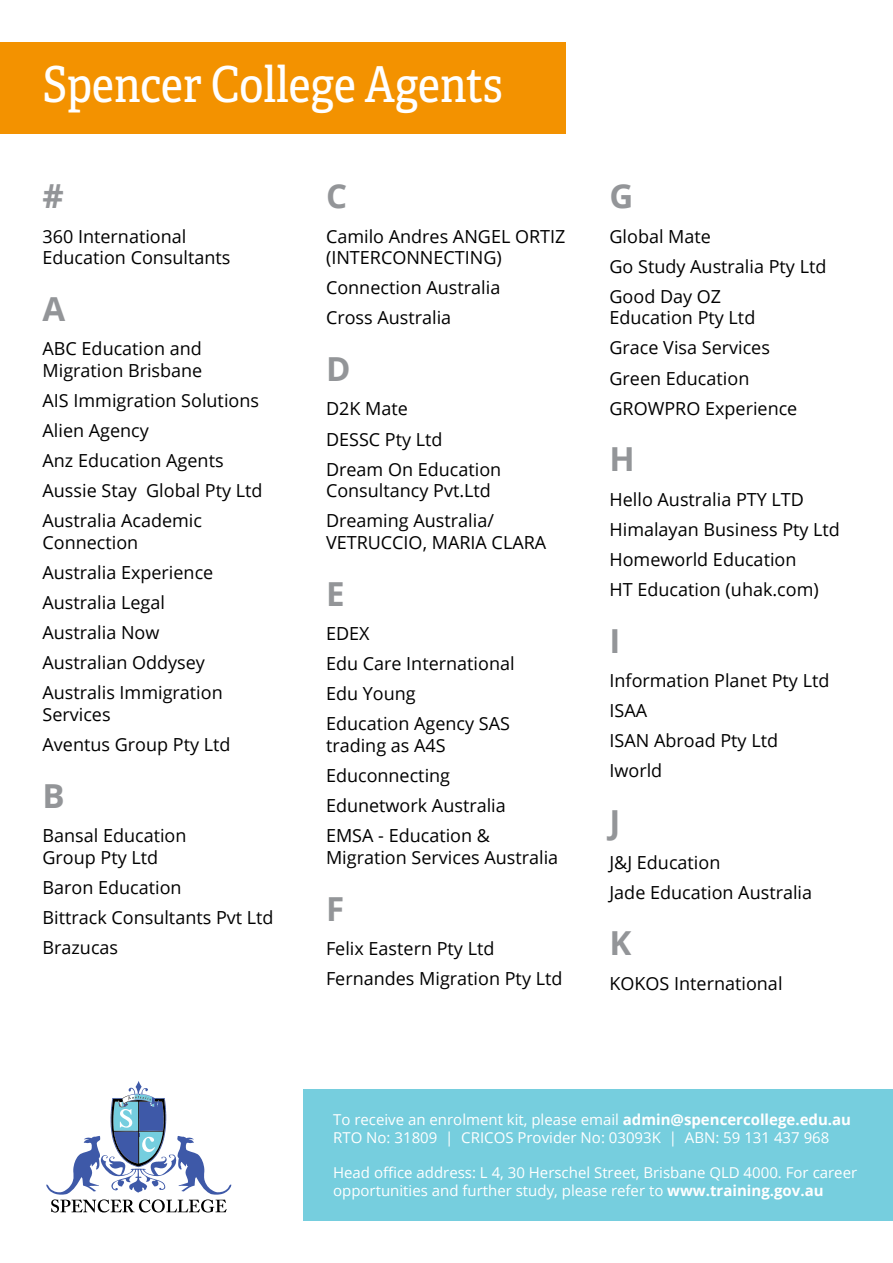
<style>
.page{position:relative;width:893px;height:1263px;background:#fff}
.page>*{position:absolute;margin:0;border:0;box-sizing:border-box;transform-origin:0 0}
.t1{font:49.5px "Adelle Condensed";color:#fff}
.t2{font:700 33.15px "Open Sans";color:#939598}
.t3{font:18px/30.2px "Open Sans";color:#000}
.t4{font:15px/18px "Open Sans";color:#fff}
.s1{font-weight:700}
</style>
<div class="page">
<div style="left:303px;top:1089px;width:590px;height:131px;background:#76cede"></div>
<svg style="left:46px;top:1081px;width:186px;height:131px"></svg>
<div style="left:0;top:43px;width:566px;height:91px;background:#f39200"></div>
<h1 class="t1" style="left:43px;top:49px;width:462px">Spencer College Agents</h1>
<h2 class="t2" style="left:43px;top:173px;width:23px">#</h2>
<p class="t3" style="left:43px;top:225px;width:190px;line-height:21.6px">360 International<br>Education Consultants</p>
<h2 class="t2" style="left:43px;top:285px;width:24px">A</h2>
<p class="t3" style="left:43px;top:337px;width:161px;line-height:21.6px">ABC Education and<br>Migration Brisbane</p>
<p class="t3" style="left:43px;top:385px;width:222px">AIS Immigration Solutions<br>Alien Agency<br>Anz Education Agents<br>Aussie Stay Global Pty Ltd<br>Australia Academic</p>
<p class="t3" style="left:43px;top:527px;width:182px">Connection<br>Australia Experience<br>Australia Legal<br>Australia Now<br>Australian Oddysey<br>Australis Immigration</p>
<p class="t3" style="left:43px;top:699px;width:189px">Services<br>Aventus Group Pty Ltd</p>
<h2 class="t2" style="left:43px;top:772px;width:24px">B</h2>
<p class="t3" style="left:43px;top:824px;width:146px;line-height:21.6px">Bansal Education<br>Group Pty Ltd</p>
<p class="t3" style="left:43px;top:872px;width:233px">Baron Education<br>Bittrack Consultants Pvt Ltd<br>Brazucas</p>
<h2 class="t2" style="left:326px;top:173px;width:23px">C</h2>
<p class="t3" style="left:326px;top:225px;width:241px;line-height:21.6px">Camilo Andres ANGEL ORTIZ (INTERCONNECTING)</p>
<p class="t3" style="left:326px;top:272px;width:176px">Connection Australia<br>Cross Australia</p>
<h2 class="t2" style="left:326px;top:346px;width:26px">D</h2>
<p class="t3" style="left:326px;top:393px;width:177px">D2K Mate<br>DESSC Pty Ltd<br>Dream On Education</p>
<p class="t3" style="left:326px;top:475px;width:169px">Consultancy Pvt.Ltd<br>Dreaming Australia/</p>
<p class="t3" style="left:326px;top:527px;width:222px">VETRUCCIO, MARIA CLARA</p>
<h2 class="t2" style="left:326px;top:570px;width:20px">E</h2>
<p class="t3" style="left:326px;top:618px;width:190px">EDEX<br>Edu Care International<br>Edu Young<br>Education Agency SAS</p>
<p class="t3" style="left:326px;top:730px;width:181px">trading as A4S<br>Educonnecting<br>Edunetwork Australia<br>EMSA - Education &amp;</p>
<p class="t3" style="left:326px;top:842px;width:234px">Migration Services Australia</p>
<h2 class="t2" style="left:326px;top:885px;width:20px">F</h2>
<p class="t3" style="left:326px;top:933px;width:238px">Felix Eastern Pty Ltd<br>Fernandes Migration Pty Ltd</p>
<h2 class="t2" style="left:609px;top:173px;width:25px">G</h2>
<p class="t3" style="left:609px;top:220px;width:218px">Global Mate<br>Go Study Australia Pty Ltd<br>Good Day OZ</p>
<p class="t3" style="left:609px;top:302px;width:189px">Education Pty Ltd<br>Grace Visa Services<br>Green Education<br>GROWPRO Experience</p>
<h2 class="t2" style="left:609px;top:436px;width:27px">H</h2>
<p class="t3" style="left:609px;top:484px;width:232px">Hello Australia PTY LTD<br>Himalayan Business Pty Ltd<br>Homeworld Education<br>HT Education (uhak.com)</p>
<h2 class="t2" style="left:609px;top:617px;width:12px">I</h2>
<p class="t3" style="left:609px;top:665px;width:221px">Information Planet Pty Ltd<br>ISAA<br>ISAN Abroad Pty Ltd<br>Iworld</p>
<h2 class="t2" style="left:609px;top:799px;width:12px">J</h2>
<p class="t3" style="left:609px;top:846px;width:204px">J&amp;J Education<br>Jade Education Australia</p>
<h2 class="t2" style="left:609px;top:920px;width:23px">K</h2>
<p class="t3" style="left:609px;top:968px;width:175px">KOKOS International</p>
<p class="t4" style="left:333px;top:1110px;width:519px">To receive an enrolment kit, please email <span class="s1">admin@spencercollege.edu.au<br></span>RTO No: 31809 | CRICOS Provider No: 03093K | ABN: 59 131 437 968</p>
<p class="t4" style="left:333px;top:1163px;width:526px">Head office address: L 4, 30 Herschel Street, Brisbane QLD 4000. For career opportunities and further study, please refer to <span class="s1">www.training.gov.au</span></p>
</div>
